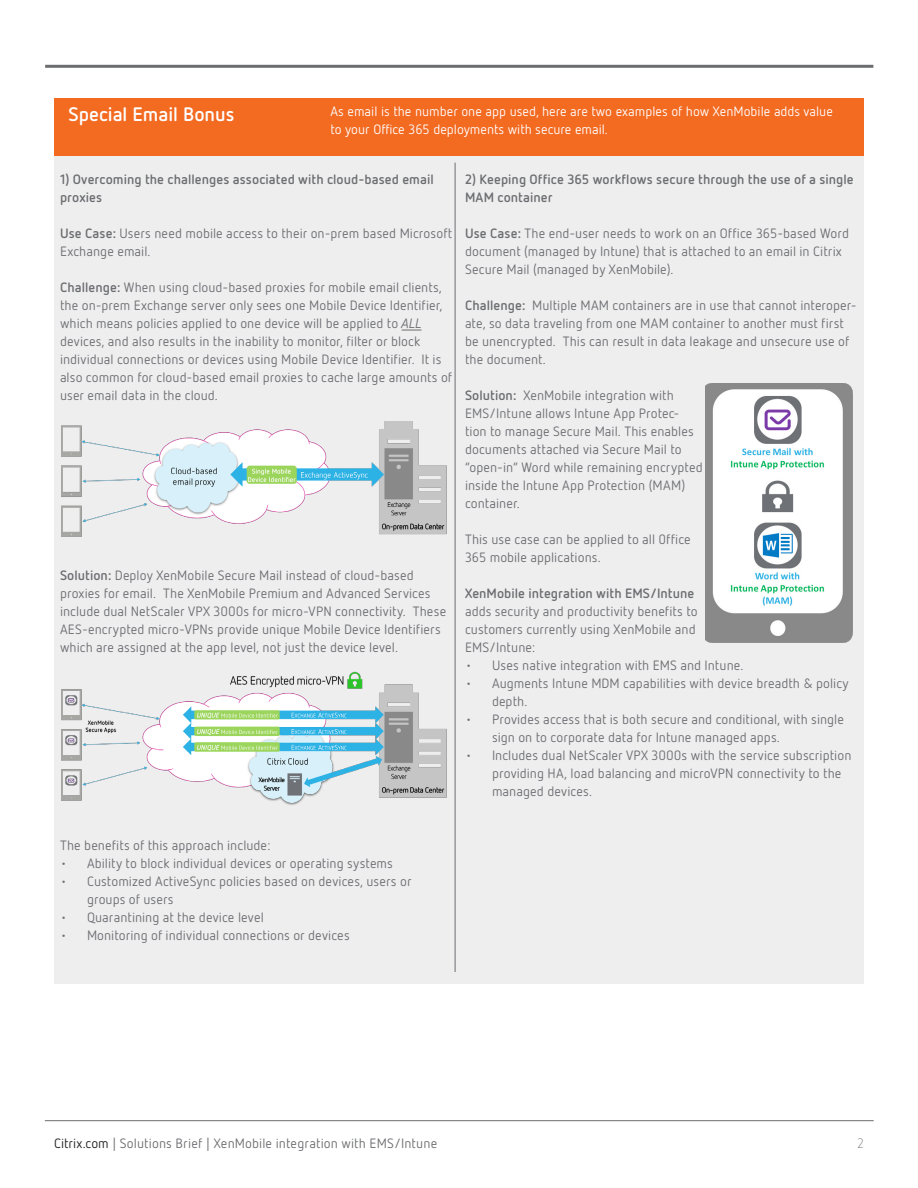
<style>
.page{position:relative;width:918px;height:1188px;background:#fff}
.page>*{position:absolute;margin:0;border:0;box-sizing:border-box;transform-origin:0 0}
.DiagramListHead_-_Wh{font:700 19.5px "Netto OT";color:#fff}
.Footer_-_70k_-_7_9_r{font:13.5px/18px "Netto OT";letter-spacing:.005em;color:#6c6d70}
.Footer_-_70k_-_7_9_r-2{font:700 13.5px/18px "Netto OT";letter-spacing:.005em;color:#6c6d70}
.DiagramListBullet{font:13.5px/18px "Netto OT";color:#fff}
.t1{font:300 13.5px "Netto OT";color:#6c6d70}
.s1{font-weight:700}
.s2{font-style:italic}
.s3{color:#231f20}
</style>
<div class="page">
<hr style="left:45px;top:65px;width:828px;height:3px;background:#6c6d70">
<hr style="left:45px;top:1120px;width:829px;height:1px;background:#6c6d70">
<div style="left:54px;top:156px;width:810px;height:828px;background:#eeeeef"></div>
<svg style="left:402px;top:330px;width:19px;height:1px"></svg>
<img style="left:706px;top:384px;width:146px;height:259px">
<div style="left:54px;top:98px;width:810px;height:58px;background:#f36a21"></div>
<img style="left:62px;top:421px;width:385px;height:115px">
<img style="left:62px;top:671px;width:385px;height:134px">
<hr style="left:455px;top:163px;width:1px;height:809px;background:#6c6d70">
<p class="DiagramListHead_-_Wh" style="left:69px;top:102px;width:167px">Special Email Bonus</p>
<p class="DiagramListBullet" style="left:331px;top:102px;width:504px">As email is the number one app used, here are two examples of how XenMobile adds value to your Office 365 deployments with secure email.</p>
<p class="Footer_-_70k_-_7_9_r-2" style="left:60px;top:170px;width:375px">1) Overcoming the challenges associated with cloud-based email proxies</p>
<p class="Footer_-_70k_-_7_9_r" style="left:60px;top:225px;width:394px"><span class="s1">Use Case:</span> Users need mobile access to their on-prem based Microsoft<br>Exchange email.</p>
<p class="Footer_-_70k_-_7_9_r" style="left:60px;top:279px;width:394px"><span class="s1">Challenge:</span> When using cloud-based proxies for mobile email clients, the on-prem Exchange server only sees one Mobile Device Identifier, which means policies applied to one device will be applied to <span class="s2">ALL </span>devices, and also results in the inability to monitor, filter or block individual connections or devices using Mobile Device Identifier. It is also common for cloud-based email proxies to cache large amounts of user email data in the cloud.</p>
<p class="Footer_-_70k_-_7_9_r" style="left:60px;top:567px;width:388px"><span class="s1">Solution:</span> Deploy XenMobile Secure Mail instead of cloud-based proxies for email. The XenMobile Premium and Advanced Services include dual NetScaler VPX 3000s for micro-VPN connectivity. These AES-encrypted micro-VPNs provide unique Mobile Device Identifiers which are assigned at the app level, not just the device level.</p>
<p class="Footer_-_70k_-_7_9_r-2" style="left:465px;top:170px;width:390px">2) Keeping Office 365 workflows secure through the use of a single<br>MAM container</p>
<p class="Footer_-_70k_-_7_9_r" style="left:465px;top:225px;width:386px"><span class="s1">Use Case:</span> The end-user needs to work on an Office 365-based Word document (managed by Intune) that is attached to an email in Citrix<br>Secure Mail (managed by XenMobile).</p>
<p class="Footer_-_70k_-_7_9_r" style="left:465px;top:297px;width:393px"><span class="s1">Challenge:</span> Multiple MAM containers are in use that cannot interoper&shy;ate, so data traveling from one MAM container to another must first be unencrypted. This can result in data leakage and unsecure use of the document.</p>
<p class="Footer_-_70k_-_7_9_r" style="left:465px;top:387px;width:239px"><span class="s1">Solution:</span> XenMobile integration with EMS/Intune allows Intune App Protec&shy;tion to manage Secure Mail. This enables documents attached via Secure Mail to “open-in” Word while remaining encrypted inside the Intune App Protection (MAM) container.</p>
<p class="Footer_-_70k_-_7_9_r" style="left:465px;top:531px;width:227px">This use case can be applied to all 0ffice<br>365 mobile applications.</p>
<p class="Footer_-_70k_-_7_9_r" style="left:465px;top:585px;width:234px"><span class="s1">XenMobile integration with EMS/Intune </span>adds security and productivity benefits to customers currently using XenMobile and EMS/Intune:</p>
<p class="Footer_-_70k_-_7_9_r" style="left:465px;top:657px;width:280px">• Uses native integration with EMS and Intune.</p>
<p class="Footer_-_70k_-_7_9_r" style="left:492px;top:675px;width:358px;text-indent:-27px">• Augments Intune MDM capabilities with device breadth &amp; policy depth.</p>
<p class="Footer_-_70k_-_7_9_r" style="left:492px;top:711px;width:354px;text-indent:-27px">• Provides access that is both secure and conditional, with single sign on to corporate data for Intune managed apps.</p>
<p class="Footer_-_70k_-_7_9_r" style="left:492px;top:747px;width:361px;text-indent:-27px">• Includes dual NetScaler VPX 3000s with the service subscription providing HA, load balancing and microVPN connectivity to the managed devices.</p>
<p class="Footer_-_70k_-_7_9_r" style="left:60px;top:837px;width:212px">The benefits of this approach include:</p>
<p class="Footer_-_70k_-_7_9_r" style="left:60px;top:855px;width:335px">• Ability to block individual devices or operating systems</p>
<p class="Footer_-_70k_-_7_9_r" style="left:87px;top:873px;width:326px;text-indent:-27px">• Customized ActiveSync policies based on devices, users or groups of users</p>
<p class="Footer_-_70k_-_7_9_r" style="left:60px;top:909px;width:205px">• Quarantining at the device level</p>
<p class="Footer_-_70k_-_7_9_r" style="left:60px;top:927px;width:291px">• Monitoring of individual connections or devices</p>
<p class="Footer_-_70k_-_7_9_r" style="left:54px;top:1134px;width:385px"><span class="s3">Citrix.com</span> | Solutions Brief | XenMobile integration with EMS/Intune</p>
<p class="t1" style="left:857px;top:1135px;width:8px">2</p>
</div>
